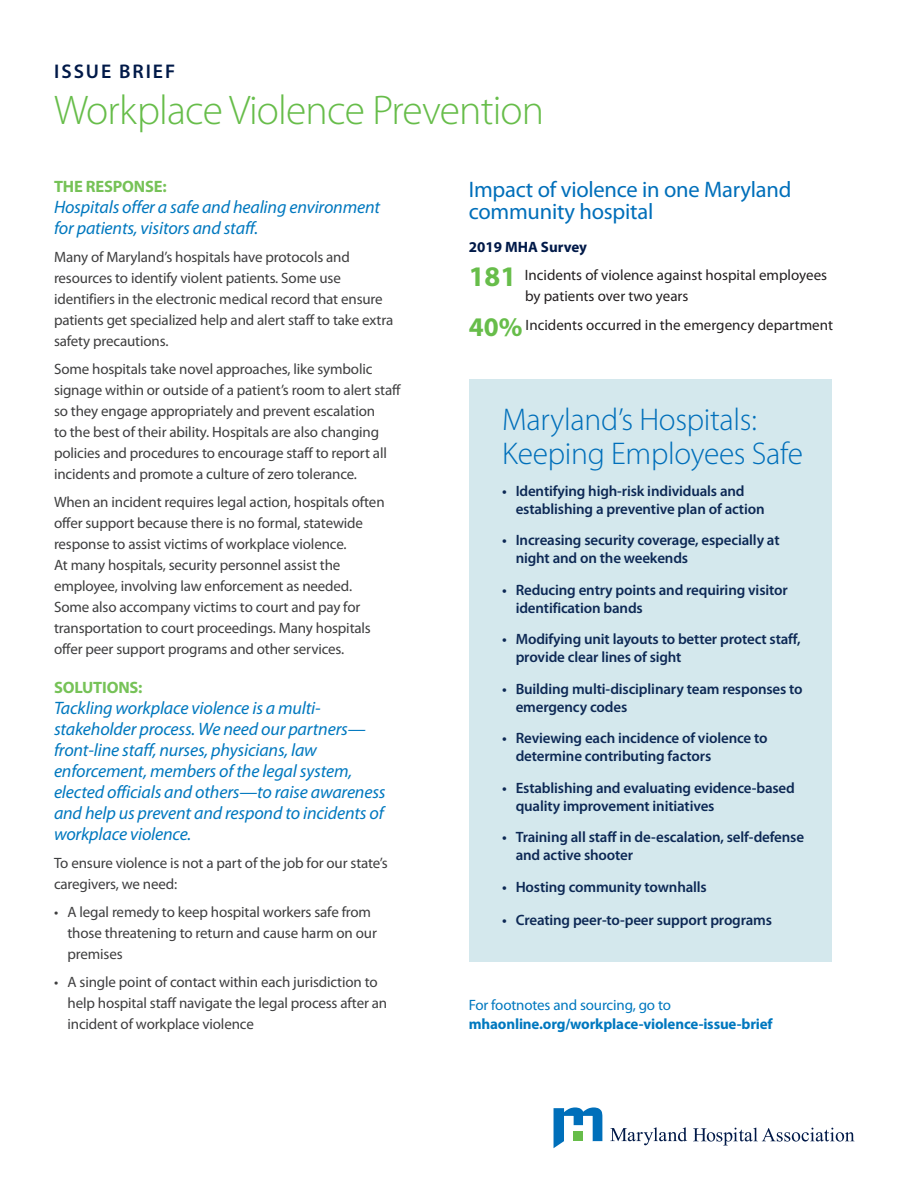
<style>
.page{position:relative;width:918px;height:1188px;background:#fff}
.page>*{position:absolute;margin:0;border:0;box-sizing:border-box;transform-origin:0 0}
.t1{font:300 41.7px "Myriad Pro";letter-spacing:-.02em;color:#67bd4a}
.t2{font:300 31.5px/34.5px "Myriad Pro";letter-spacing:-.01em;color:#006fba}
.t3{font:22.5px/22.5px "Myriad Pro";letter-spacing:-.01em;color:#006fba}
.t4{font:600 19.8px "Myriad Pro";letter-spacing:.1em;color:#001948}
.t5{font:italic 18px/21px "Myriad Pro";letter-spacing:-.01em;color:#0078bf}
.t6{font:700 16.5px "Myriad Pro";letter-spacing:-.01em;color:#76c257}
.t7{font:15px/21px "Myriad Pro";letter-spacing:-.01em;color:#3e3e3f}
.t8{font:600 15px/18px "Myriad Pro";letter-spacing:-.01em;color:#0d2955}
.t9{font:15px/21px "Myriad Pro";color:#231f20}
.t10{font:700 15px/19.5px "Myriad Pro";letter-spacing:-.01em;color:#0078bf}
.t11{font:700 15px "Myriad Pro";color:#001948}
.s1{font-weight:700;font-size:28.5px;color:#67bd4a}
.s2{font-weight:700;font-size:27px;color:#67bd4a}
.s3{font-weight:400}
</style>
<div class="page">
<svg style="left:610px;top:1127px;width:77px;height:18px"></svg>
<svg style="left:693px;top:1128px;width:162px;height:17px"></svg>
<svg style="left:554px;top:1107px;width:48px;height:41px"></svg>
<div style="left:573px;top:1131px;width:10px;height:10px;background:#67bd4a"></div>
<div style="left:469px;top:379px;width:363px;height:583px;background:#d4e8ed"></div>
<p class="t4" style="left:54px;top:60px;width:123px">ISSUE BRIEF</p>
<p class="t1" style="left:54px;top:87px;width:492px">Workplace Violence Prevention</p>
<p class="t6" style="left:54px;top:178px;width:114px">THE RESPONSE:</p>
<p class="t5" style="left:54px;top:197px;width:328px">Hospitals offer a safe and healing environment for patients, visitors and staff.</p>
<p class="t7" style="left:54px;top:246px;width:341px">Many of Maryland’s hospitals have protocols and resources to identify violent patients. Some use identifiers in the electronic medical record that ensure patients get specialized help and alert staff to take extra safety precautions.</p>
<p class="t7" style="left:54px;top:358px;width:348px">Some hospitals take novel approaches, like symbolic signage within or outside of a patient’s room to alert staff so they engage appropriately and prevent escalation<br>to the best of their ability. Hospitals are also changing policies and procedures to encourage staff to report all incidents and promote a culture of zero tolerance.</p>
<p class="t7" style="left:54px;top:491px;width:332px">When an incident requires legal action, hospitals often offer support because there is no formal, statewide response to assist victims of workplace violence.<br>At many hospitals, security personnel assist the employee, involving law enforcement as needed.<br>Some also accompany victims to court and pay for transportation to court proceedings. Many hospitals offer peer support programs and other services.</p>
<p class="t6" style="left:54px;top:679px;width:90px">SOLUTIONS:</p>
<p class="t5" style="left:54px;top:698px;width:333px">Tackling workplace violence is a multi&shy;stakeholder process. We need our partners— front-line staff, nurses, physicians, law enforcement, members of the legal system, elected officials and others—to raise awareness and help us prevent and respond to incidents of workplace violence.</p>
<p class="t7" style="left:54px;top:852px;width:335px">To ensure violence is not a part of the job for our state’s caregivers, we need:</p>
<p class="t7" style="left:68px;top:901px;width:311px;text-indent:-14px">• A legal remedy to keep hospital workers safe from those threatening to return and cause harm on our premises</p>
<p class="t7" style="left:68px;top:971px;width:321px;text-indent:-14px">• A single point of contact within each jurisdiction to help hospital staff navigate the legal process after an incident of workplace violence</p>
<p class="t3" style="left:469px;top:178px;width:324px">Impact of violence in one Maryland community hospital</p>
<p class="t11" style="left:469px;top:238px;width:120px">2019 MHA Survey</p>
<p class="t9" style="left:525px;top:264px;width:304px;text-indent:-56px"><span class="s1">181</span> Incidents of violence against hospital employees by patients over two years</p>
<p class="t9" style="left:469px;top:315px;width:366px"><span class="s2">40%</span> Incidents occurred in the emergency department</p>
<p class="t2" style="left:502px;top:403px;width:302px">Maryland’s Hospitals:<br>Keeping Employees Safe</p>
<p class="t8" style="left:516px;top:482px;width:250px;text-indent:-14px">• Identifying high-risk individuals and establishing a preventive plan of action</p>
<p class="t8" style="left:516px;top:531px;width:265px;text-indent:-14px">• Increasing security coverage, especially at night and on the weekends</p>
<p class="t8" style="left:516px;top:581px;width:274px;text-indent:-14px">• Reducing entry points and requiring visitor identification bands</p>
<p class="t8" style="left:516px;top:630px;width:286px;text-indent:-14px">• Modifying unit layouts to better protect staff, provide clear lines of sight</p>
<p class="t8" style="left:516px;top:680px;width:288px;text-indent:-14px">• Building multi-disciplinary team responses to emergency codes</p>
<p class="t8" style="left:516px;top:729px;width:253px;text-indent:-14px">• Reviewing each incidence of violence to determine contributing factors</p>
<p class="t8" style="left:516px;top:779px;width:281px;text-indent:-14px">• Establishing and evaluating evidence-based quality improvement initiatives</p>
<p class="t8" style="left:516px;top:828px;width:290px;text-indent:-14px">• Training all staff in de-escalation, self-defense and active shooter</p>
<p class="t8" style="left:502px;top:878px;width:206px">• Hosting community townhalls</p>
<p class="t8" style="left:502px;top:911px;width:271px">• Creating peer-to-peer support programs</p>
<p class="t10" style="left:469px;top:995px;width:306px"><span class="s3">For footnotes and sourcing, go to </span>mhaonline.org/workplace-violence-issue-brief</p>
</div>
